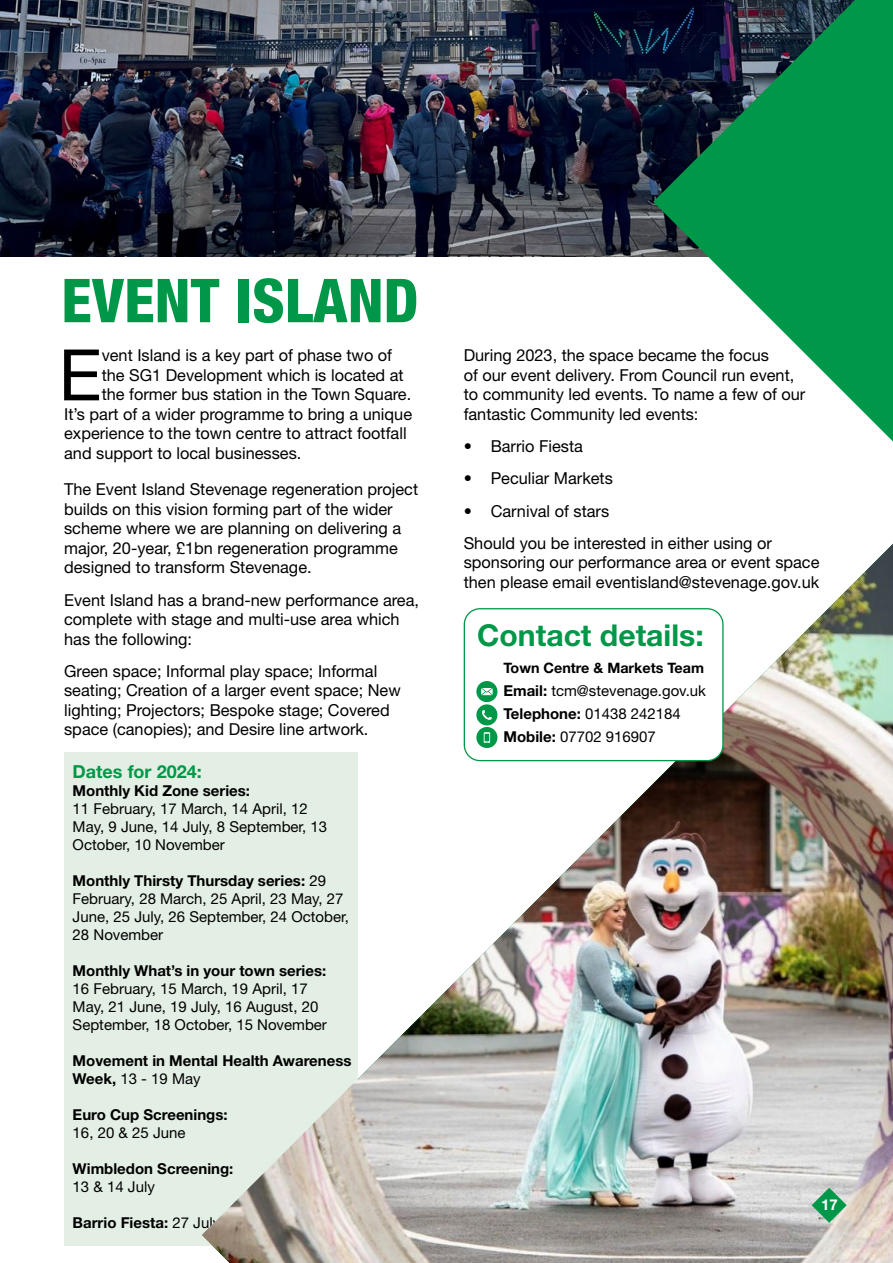
<style>
.page{position:relative;width:893px;height:1263px;background:#fff}
.page>*{position:absolute;margin:0;border:0;box-sizing:border-box;transform-origin:0 0}
.t1{font:71.1px "Helvetica Neue LT Std";color:#000}
.t2{font:800 condensed 60.6px "Helvetica Neue LT Std";color:#009848}
.t3{font:700 30.15px "Helvetica Neue LT Std";color:#009848}
.t4{font:700 18px "Helvetica Neue LT Std";color:#009848}
.t5{font:16.5px/19.5px "Helvetica Neue LT Std";color:#000}
.t6{font:15px/18px "Helvetica Neue LT Std";color:#000}
.t7{font:700 15px/18px "Helvetica Neue LT Std";color:#000}
.t8{font:700 15px "Helvetica Neue LT Std";color:#fff}
.t9{font:700 14.4px "Helvetica Neue LT Std";color:#000}
.s1{font-weight:700}
.s2{font-weight:400}
</style>
<div class="page">
<div style="left:64px;top:753px;width:294px;height:493px;background:#e3efe4"></div>
<img style="left:0;top:0;width:653px;height:257px">
<svg style="left:653px;top:0;width:240px;height:441px;fill:#009848"></svg>
<img style="left:202px;top:544px;width:691px;height:719px">
<svg style="left:812px;top:1188px;width:35px;height:35px"></svg>
<div style="left:464px;top:609px;width:259px;height:152px;background:#fff;border-radius:16px"></div>
<div style="left:464px;top:608px;width:260px;height:153px;border:1px solid #009848;border-radius:16px"></div>
<div style="left:476px;top:704px;width:21px;height:21px;background:#009848;border-radius:50%"></div>
<div style="left:476px;top:727px;width:21px;height:21px;background:#009848;border-radius:50%"></div>
<svg style="left:482px;top:710px;width:10px;height:10px"></svg>
<div style="left:476px;top:681px;width:21px;height:21px;background:#009848;border-radius:50%"></div>
<svg style="left:481px;top:688px;width:12px;height:7px"></svg>
<svg style="left:484px;top:732px;width:6px;height:11px"></svg>
<h2 class="t2" style="left:61px;top:263px;width:359px">EVENT ISLAND</h2>
<h1 class="t1" style="left:59px;top:333px;width:45px">E</h1>
<p class="t5" style="left:102px;top:345px;width:292px">vent Island is a key part of phase two of</p>
<p class="t5" style="left:102px;top:365px;width:303px">the SG1 Development which is located at</p>
<p class="t5" style="left:102px;top:384px;width:311px">the former bus station in the Town Square.</p>
<p class="t5" style="left:64px;top:404px;width:349px">It’s part of a wider programme to bring a unique</p>
<p class="t5" style="left:64px;top:423px;width:344px">experience to the town centre to attract footfall</p>
<p class="t5" style="left:64px;top:443px;width:239px">and support to local businesses.</p>
<p class="t5" style="left:64px;top:479px;width:355px">The Event Island Stevenage regeneration project builds on this vision forming part of the wider scheme where we are planning on delivering a major, 20-year, £1bn regeneration programme designed to transform Stevenage.</p>
<p class="t5" style="left:64px;top:590px;width:356px">Event Island has a brand-new performance area, complete with stage and multi-use area which has the following:</p>
<p class="t5" style="left:64px;top:661px;width:338px">Green space; Informal play space; Informal seating; Creation of a larger event space; New lighting; Projectors; Bespoke stage; Covered space (canopies); and Desire line artwork.</p>
<p class="t4" style="left:73px;top:760px;width:131px">Dates for 2024:</p>
<p class="t7" style="left:73px;top:781px;width:179px">Monthly Kid Zone series:</p>
<p class="t6" style="left:73px;top:799px;width:256px">11 February, 17 March, 14 April, 12<br>May, 9 June, 14 July, 8 September, 13<br>October, 10 November</p>
<p class="t6" style="left:73px;top:871px;width:278px"><span class="s1">Monthly Thirsty Thursday series:</span> 29<br>February, 28 March, 25 April, 23 May, 27<br>June, 25 July, 26 September, 24 October,<br>28 November</p>
<p class="t7" style="left:73px;top:961px;width:255px">Monthly What’s in your town series:</p>
<p class="t6" style="left:73px;top:979px;width:256px">16 February, 15 March, 19 April, 17<br>May, 21 June, 19 July, 16 August, 20<br>September, 18 October, 15 November</p>
<p class="t7" style="left:73px;top:1051px;width:280px">Movement in Mental Health Awareness<br>Week, <span class="s2">13 - 19 May</span></p>
<p class="t7" style="left:73px;top:1105px;width:157px">Euro Cup Screenings:</p>
<p class="t6" style="left:73px;top:1123px;width:114px">16, 20 &amp; 25 June</p>
<p class="t7" style="left:73px;top:1159px;width:162px">Wimbledon Screening:</p>
<p class="t6" style="left:73px;top:1177px;width:84px">13 &amp; 14 July</p>
<p class="t7" style="left:73px;top:1213px;width:149px">Barrio Fiesta: <span class="s2">27 July</span></p>
<p class="t5" style="left:464px;top:346px;width:343px">During 2023, the space became the focus<br>of our event delivery. From Council run event, to community led events. To name a few of our fantastic Community led events:</p>
<p class="t5" style="left:464px;top:436px;width:121px">• Barrio Fiesta</p>
<p class="t5" style="left:464px;top:469px;width:151px">• Peculiar Markets</p>
<p class="t5" style="left:464px;top:494px;width:310px;line-height:32.2px">• Carnival of stars<br>Should you be interested in either using or</p>
<p class="t5" style="left:464px;top:553px;width:357px">sponsoring our performance area or event space then please email eventisland@stevenage.gov.uk</p>
<h3 class="t3" style="left:477px;top:616px;width:228px">Contact details:</h3>
<p class="t9" style="left:503px;top:658px;width:202px">Town Centre &amp; Markets Team</p>
<p class="t6" style="left:503px;top:678px;width:204px;line-height:23.1px"><span class="s1">Email:</span> tcm@stevenage.gov.uk<br><span class="s1">Telephone:</span> 01438 242184<br><span class="s1">Mobile:</span> 07702 916907</p>
<p class="t8" style="left:821px;top:1195px;width:18px">17</p>
</div>
